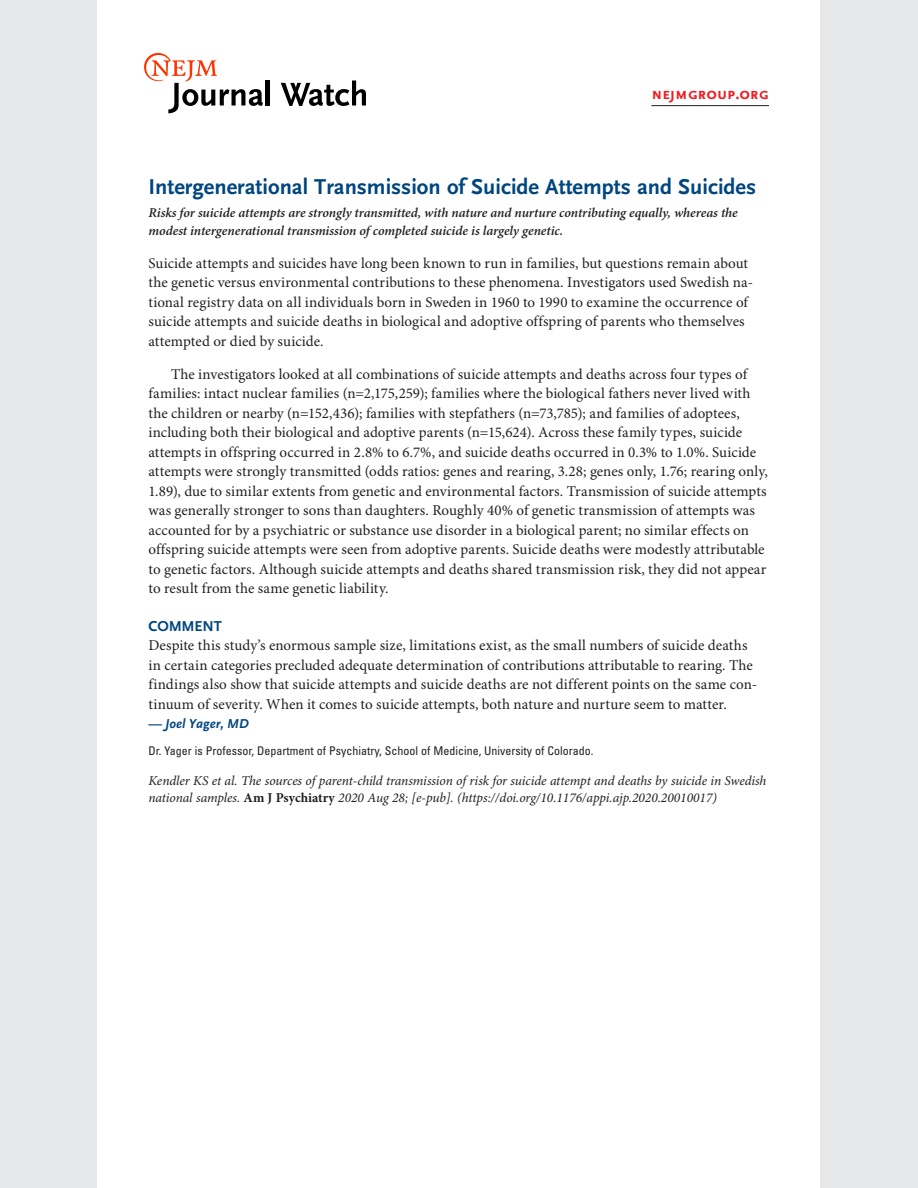
<style>
.page{position:relative;width:918px;height:1188px;background:#fff}
.page>*{position:absolute;margin:0;border:0;box-sizing:border-box;transform-origin:0 0}
.ArticleTitle{font:700 22.5px "OTNEJM Scala Sans LF";color:#00467e}
.t1{font:700 16.5px "OTNEJM Scala Sans Small LF Cap";color:#ee1d23}
.BodyIndent{font:15px/19.5px "Minion Pro";color:#231f20}
.Body{font:15px/19.5px "Minion Pro";color:#231f20}
.CommentHead{font:700 15px "OTNEJM Scala Sans LF";letter-spacing:-.015em;color:#00467e}
.Citation{font:italic 13.5px/16.5px "Minion Pro";letter-spacing:-.005em;color:#231f20}
.Blurb{font:italic 600 13.5px/18px "Minion Pro";letter-spacing:-.005em;color:#231f20}
.Body-2{font:italic 700 13.5px "OTNEJM Scala Sans LF";color:#00467e}
.AuthorBio{font:condensed 12px "Univers LT Std";color:#231f20}
.s1{font-weight:700;font-style:normal}
</style>
<div class="page">
<div style="left:0;top:0;width:97px;height:1188px;background:#e6e7e9"></div>
<div style="left:821px;top:0;width:97px;height:1188px;background:#e6e7e9"></div>
<hr style="left:651px;top:105px;width:118px;height:1px;background:#231f20">
<hr style="left:266px;top:80px;width:4px;height:26px;background:#000">
<svg style="left:281px;top:80px;width:85px;height:26px"></svg>
<svg style="left:144px;top:53px;width:119px;height:60px"></svg>
<p class="t1" style="left:651px;top:84px;width:119px">nejmgroup.org</p>
<p class="ArticleTitle" style="left:148px;top:175px;width:609px">Intergenerational Transmission of Suicide Attempts and Suicides</p>
<p class="Blurb" style="left:148px;top:204px;width:591px">Risks for suicide attempts are strongly transmitted, with nature and nurture contributing equally, whereas the modest intergenerational transmission of completed suicide is largely genetic.</p>
<p class="Body" style="left:148px;top:254px;width:606px">Suicide attempts and suicides have long been known to run in families, but questions remain about the genetic versus environmental contributions to these phenomena. Investigators used Swedish na&shy;tional registry data on all individuals born in Sweden in 1960 to 1990 to examine the occurrence of suicide attempts and suicide deaths in biological and adoptive offspring of parents who themselves attempted or died by suicide.</p>
<p class="BodyIndent" style="left:148px;top:365px;width:621px;text-indent:22px">The investigators looked at all combinations of suicide attempts and deaths across four types of families: intact nuclear families (n=2,175,259); families where the biological fathers never lived with the children or nearby (n=152,436); families with stepfathers (n=73,785); and families of adoptees, including both their biological and adoptive parents (n=15,624). Across these family types, suicide attempts in offspring occurred in 2.8% to 6.7%, and suicide deaths occurred in 0.3% to 1.0%. Suicide attempts were strongly transmitted (odds ratios: genes and rearing, 3.28; genes only, 1.76; rearing only, 1.89), due to similar extents from genetic and environmental factors. Transmission of suicide attempts was generally stronger to sons than daughters. Roughly 40% of genetic transmission of attempts was accounted for by a psychiatric or substance use disorder in a biological parent; no similar effects on offspring suicide attempts were seen from adoptive parents. Suicide deaths were modestly attributable to genetic factors. Although suicide attempts and deaths shared transmission risk, they did not appear to result from the same genetic liability.</p>
<p class="CommentHead" style="left:148px;top:618px;width:75px">COMMENT</p>
<p class="Body" style="left:148px;top:636px;width:610px">Despite this study’s enormous sample size, limitations exist, as the small numbers of suicide deaths in certain categories precluded adequate determination of contributions attributable to rearing. The findings also show that suicide attempts and suicide deaths are not different points on the same con&shy;tinuum of severity. When it comes to suicide attempts, both nature and nurture seem to matter.</p>
<p class="Body-2" style="left:148px;top:716px;width:102px">— Joel Yager, MD</p>
<p class="AuthorBio" style="left:148px;top:743px;width:446px">Dr. Yager is Professor, Department of Psychiatry, School of Medicine, University of Colorado.</p>
<p class="Citation" style="left:148px;top:773px;width:620px">Kendler KS et al. The sources of parent-child transmission of risk for suicide attempt and deaths by suicide in Swedish national samples. <span class="s1">Am J Psychiatry</span> 2020 Aug 28; [e-pub]. (https://doi.org/10.1176/appi.ajp.2020.20010017)</p>
</div>
